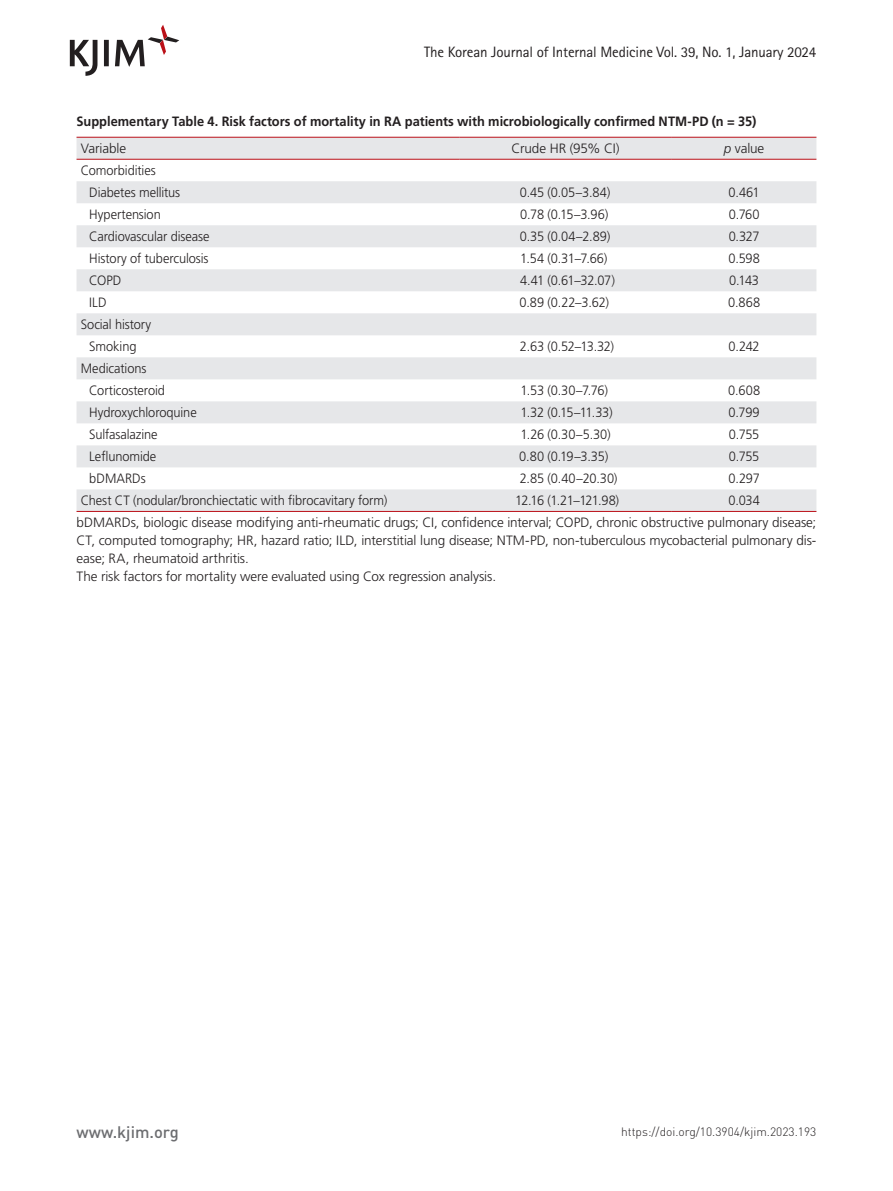
<style>
.page{position:relative;width:893px;height:1191px;background:#fff}
.page>*{position:absolute;margin:0;border:0;box-sizing:border-box;transform-origin:0 0}
.t1{font:500 16.5px "DIN Pro";color:#6c6d70}
.t2{font:15px "Rotis Sans Serif Std";letter-spacing:-.01em;color:#231f20}
.t3{font:300 13.5px/22px "Frutiger LT Std";letter-spacing:-.01em;color:#231f20;scale:.95 1}
.t4{font:300 13.5px/18px "Frutiger LT Std";letter-spacing:-.01em;color:#231f20}
.t5{font:700 13.5px "Frutiger LT Std";color:#231f20;scale:.95 1}
.t6{font:300 13.5px "Frutiger LT Std";letter-spacing:-.055em;color:#231f20;scale:.95 1}
.t7{font:300 12px "DIN Pro";color:#231f20}
.s1{font-style:italic}
</style>
<div class="page">
<svg style="left:70px;top:25px;width:109px;height:51px"></svg>
<svg style="left:77px;top:138px;width:739px;height:373px;fill:#e6e7e9"></svg>
<hr style="left:77px;top:137px;width:382px;height:1px;background:#bb1018">
<hr style="left:459px;top:137px;width:213px;height:1px;background:#bb1018">
<hr style="left:672px;top:137px;width:144px;height:1px;background:#bb1018">
<hr style="left:77px;top:159px;width:382px;height:1px;background:#bb1018">
<hr style="left:459px;top:159px;width:213px;height:1px;background:#bb1018">
<hr style="left:672px;top:159px;width:144px;height:1px;background:#bb1018">
<hr style="left:77px;top:511px;width:382px;height:1px;background:#bb1018">
<hr style="left:459px;top:511px;width:213px;height:1px;background:#bb1018">
<hr style="left:672px;top:511px;width:144px;height:1px;background:#bb1018">
<p class="t2" style="left:424px;top:43px;width:394px">The Korean Journal of Internal Medicine Vol. 39, No. 1, January 2024</p>
<p class="t5" style="left:77px;top:113px;width:717px">Supplementary Table 4. Risk factors of mortality in RA patients with microbiologically confirmed NTM-PD (n = 35)</p>
<p class="t4" style="left:81px;top:139px;width:47px">Variable</p>
<p class="t4" style="left:512px;top:139px;width:109px">Crude HR (95% CI)</p>
<p class="t4" style="left:724px;top:139px;width:42px"><span class="s1">p</span> value</p>
<p class="t3" style="left:89px;top:159px;width:97px;text-indent:-9px">Comorbidities<br>Diabetes mellitus</p>
<p class="t3" style="left:520px;top:181px;width:97px">0.45 (0.05–3.84)</p>
<p class="t3" style="left:728px;top:181px;width:34px">0.461</p>
<p class="t3" style="left:89px;top:203px;width:77px">Hypertension</p>
<p class="t3" style="left:520px;top:203px;width:94px">0.78 (0.15–3.96)</p>
<p class="t3" style="left:729px;top:203px;width:34px">0.760</p>
<p class="t3" style="left:89px;top:225px;width:128px">Cardiovascular disease</p>
<p class="t3" style="left:520px;top:225px;width:97px">0.35 (0.04–2.89)</p>
<p class="t3" style="left:729px;top:225px;width:34px">0.327</p>
<p class="t3" style="left:89px;top:247px;width:127px">History of tuberculosis</p>
<p class="t3" style="left:520px;top:247px;width:94px">1.54 (0.31–7.66)</p>
<p class="t3" style="left:728px;top:247px;width:35px">0.598</p>
<p class="t3" style="left:89px;top:269px;width:35px">COPD</p>
<p class="t3" style="left:520px;top:269px;width:101px">4.41 (0.61–32.07)</p>
<p class="t3" style="left:729px;top:269px;width:33px">0.143</p>
<p class="t3" style="left:89px;top:291px;width:20px">ILD</p>
<p class="t3" style="left:519px;top:291px;width:96px">0.89 (0.22–3.62)</p>
<p class="t3" style="left:728px;top:291px;width:35px">0.868</p>
<p class="t3" style="left:81px;top:313px;width:76px;text-align:center">Social history<br>Smoking</p>
<p class="t3" style="left:520px;top:335px;width:101px">2.63 (0.52–13.32)</p>
<p class="t3" style="left:728px;top:335px;width:34px">0.242</p>
<p class="t3" style="left:89px;top:357px;width:81px;text-indent:-9px">Medications<br>Corticosteroid</p>
<p class="t3" style="left:520px;top:379px;width:94px">1.53 (0.30–7.76)</p>
<p class="t3" style="left:728px;top:379px;width:35px">0.608</p>
<p class="t3" style="left:89px;top:401px;width:115px">Hydroxychloroquine</p>
<p class="t3" style="left:520px;top:401px;width:98px">1.32 (0.15–11.33)</p>
<p class="t3" style="left:729px;top:401px;width:34px">0.799</p>
<p class="t3" style="left:89px;top:423px;width:73px">Sulfasalazine</p>
<p class="t3" style="left:520px;top:423px;width:97px">1.26 (0.30–5.30)</p>
<p class="t3" style="left:729px;top:423px;width:34px">0.755</p>
<p class="t3" style="left:89px;top:445px;width:72px">Leflunomide</p>
<p class="t3" style="left:519px;top:445px;width:95px">0.80 (0.19–3.35)</p>
<p class="t3" style="left:729px;top:445px;width:34px">0.755</p>
<p class="t3" style="left:89px;top:467px;width:61px">bDMARDs</p>
<p class="t3" style="left:520px;top:467px;width:104px">2.85 (0.40–20.30)</p>
<p class="t3" style="left:728px;top:467px;width:35px">0.297</p>
<p class="t3" style="left:81px;top:489px;width:324px">Chest CT (nodular/bronchiectatic with fibrocavitary form)</p>
<p class="t6" style="left:515px;top:492px;width:111px">12.16 (1.21–121.98)</p>
<p class="t3" style="left:77px;top:489px;width:780px;text-indent:652px">0.034 bDMARDs, biologic disease modifying anti-rheumatic drugs; CI, confidence interval; COPD, chronic obstructive pulmonary disease;</p>
<p class="t4" style="left:77px;top:532px;width:741px">CT, computed tomography; HR, hazard ratio; ILD, interstitial lung disease; NTM-PD, non-tuberculous mycobacterial pulmonary dis&shy;ease; RA, rheumatoid arthritis.<br>The risk factors for mortality were evaluated using Cox regression analysis.</p>
<p class="t1" style="left:77px;top:1120px;width:104px">www.kjim.org</p>
<p class="t7" style="left:621px;top:1123px;width:197px">https://doi.org/10.3904/kjim.2023.193</p>
</div>
